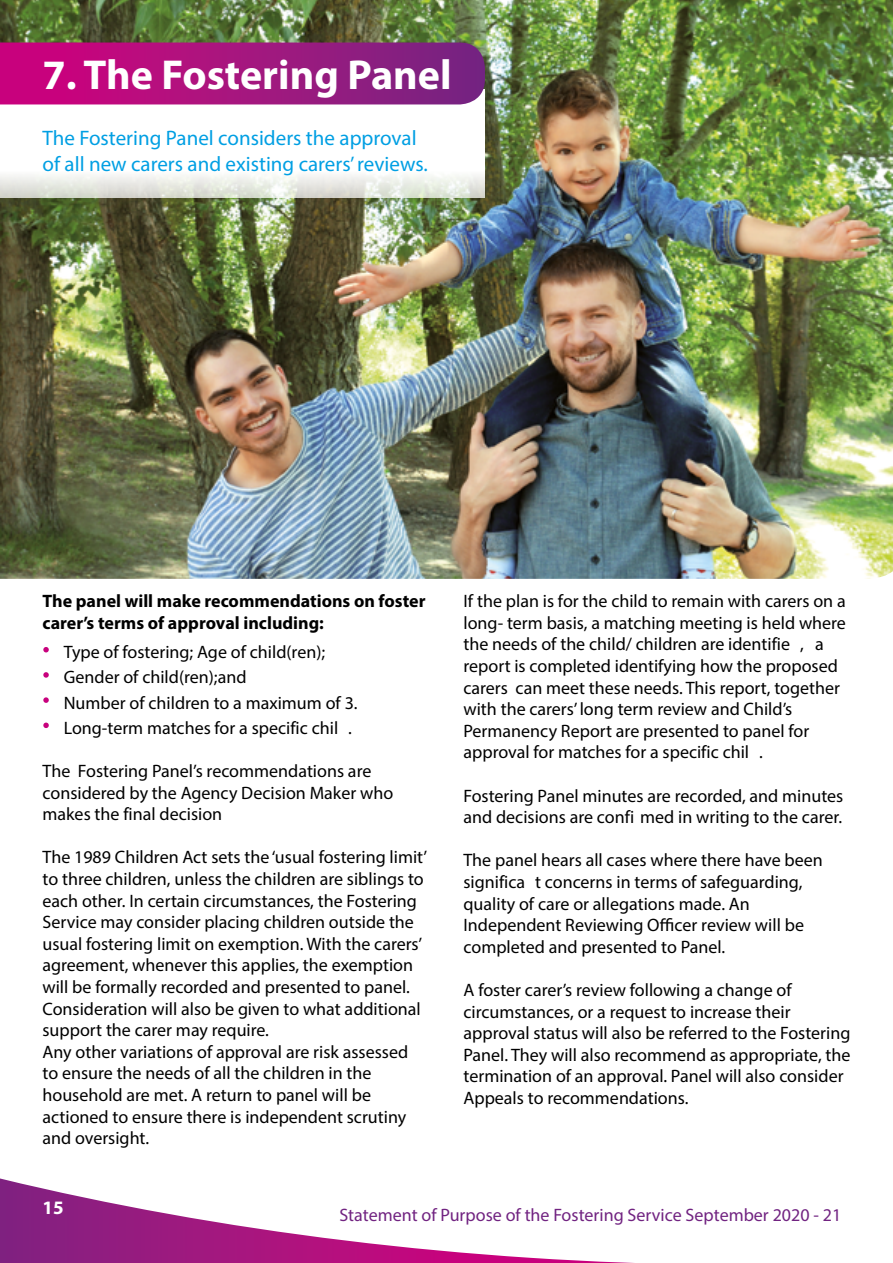
<style>
.page{position:relative;width:893px;height:1263px;background:#fff}
.page>*{position:absolute;margin:0;border:0;box-sizing:border-box;transform-origin:0 0}
.Page_Header{font:700 42px "Myriad Pro";color:#fff}
.Standfirst{font:21px/25.2px "Myriad Pro";color:#009fe3}
.t1{font:700 19.05px "Myriad Pro";color:#fff}
.Body_text{font:18px/21.6px "Myriad Pro";color:#000}
.Body_text-2{font:700 18px/21.6px "Myriad Pro";color:#000}
.t2{font:18px "Myriad Pro";color:#712381}
</style>
<div class="page">
<svg style="left:0;top:1178px;width:634px;height:85px"></svg>
<img style="left:0;top:0;width:893px;height:579px">
<svg style="left:0;top:104px;width:485px;height:94px"></svg>
<svg style="left:0;top:43px;width:485px;height:61px;background:#a4157f"></svg>
<p class="Page_Header" style="left:43px;top:48px;width:411px">7. The Fostering Panel</p>
<p class="Standfirst" style="left:43px;top:125px;width:387px">The Fostering Panel considers the approval of all new carers and existing carers’ reviews.</p>
<p class="Body_text-2" style="left:43px;top:590px;width:385px">The panel will make recommendations on foster carer’s terms of approval including:</p>
<p class="Body_text" style="left:43px;top:641px;width:284px"><sup>•</sup> Type of fostering; Age of child(ren);</p>
<p class="Body_text" style="left:43px;top:666px;width:205px"><sup>•</sup> Gender of child(ren);and</p>
<p class="Body_text" style="left:43px;top:691px;width:317px"><sup>•</sup> Number of children to a maximum of 3.</p>
<p class="Body_text" style="left:43px;top:717px;width:311px"><sup>•</sup> Long-term matches for a specific chil .</p>
<p class="Body_text" style="left:43px;top:760px;width:352px">The Fostering Panel’s recommendations are considered by the Agency Decision Maker who makes the final decision</p>
<p class="Body_text" style="left:43px;top:846px;width:386px">The 1989 Children Act sets the ‘usual fostering limit’ to three children, unless the children are siblings to each other. In certain circumstances, the Fostering Service may consider placing children outside the usual fostering limit on exemption. With the carers’ agreement, whenever this applies, the exemption will be formally recorded and presented to panel.<br>Consideration will also be given to what additional support the carer may require.</p>
<p class="Body_text" style="left:43px;top:1041px;width:367px">Any other variations of approval are risk assessed to ensure the needs of all the children in the household are met. A return to panel will be actioned to ensure there is independent scrutiny and oversight.</p>
<p class="Body_text" style="left:463px;top:590px;width:384px">If the plan is for the child to remain with carers on a long- term basis, a matching meeting is held where the needs of the child/ children are identifie , a report is completed identifying how the proposed carers can meet these needs. This report, together with the carers’ long term review and Child’s Permanency Report are presented to panel for approval for matches for a specific chil .</p>
<p class="Body_text" style="left:463px;top:784px;width:381px">Fostering Panel minutes are recorded, and minutes and decisions are confi med in writing to the carer.</p>
<p class="Body_text" style="left:463px;top:849px;width:361px">The panel hears all cases where there have been</p>
<p class="Body_text" style="left:463px;top:871px;width:342px">significa t concerns in terms of safeguarding, quality of care or allegations made. An Independent Reviewing Officer review will be completed and presented to Panel.</p>
<p class="Body_text" style="left:463px;top:979px;width:388px">A foster carer’s review following a change of circumstances, or a request to increase their approval status will also be referred to the Fostering Panel. They will also recommend as appropriate, the termination of an approval. Panel will also consider Appeals to recommendations.</p>
<p class="t1" style="left:43px;top:1195px;width:23px">15</p>
<p class="t2" style="left:339px;top:1204px;width:503px">Statement of Purpose of the Fostering Service September 2020 - 21</p>
</div>
